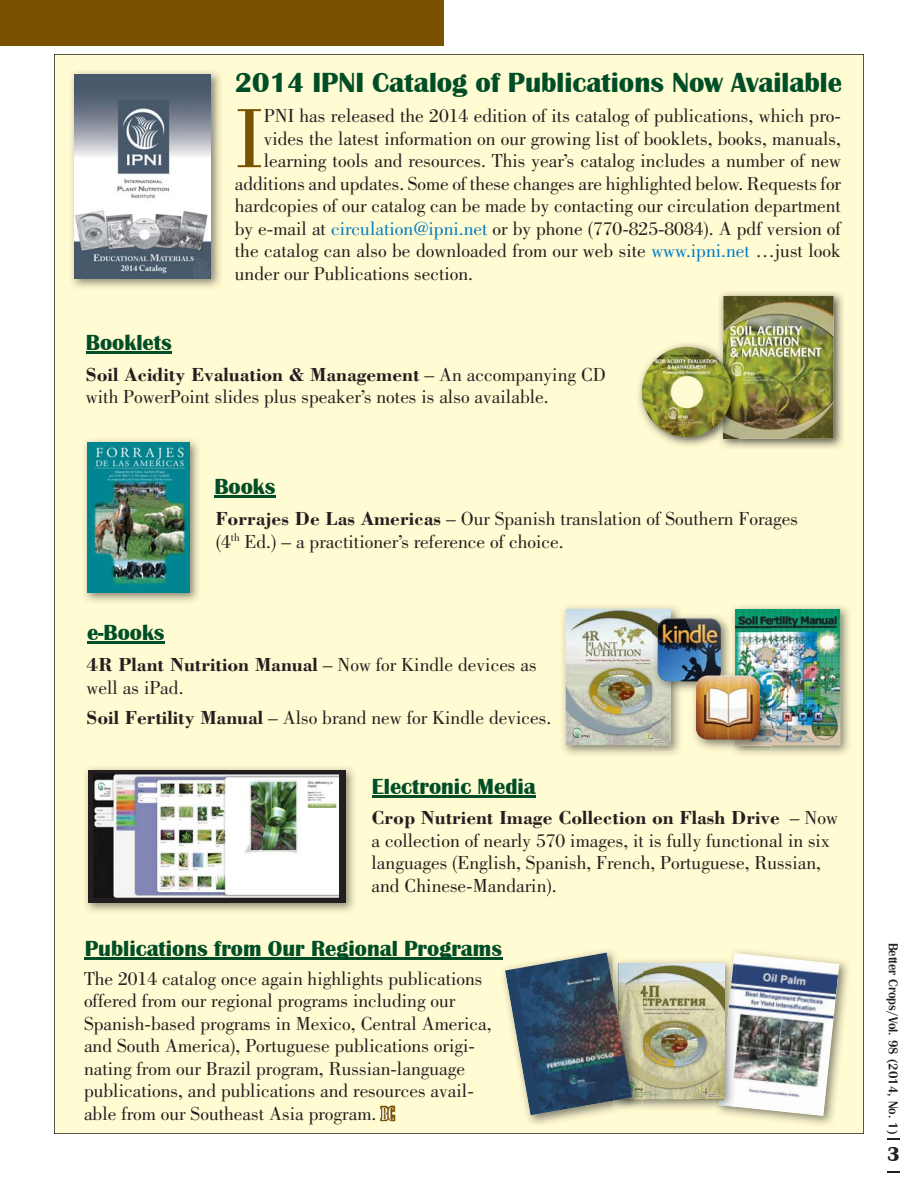
<style>
.page{position:relative;width:918px;height:1188px;background:#fff}
.page>*{position:absolute;margin:0;border:0;box-sizing:border-box;transform-origin:0 0}
.t1{font:86.85px "Bodoni";color:#785200}
.t2{font:700 28.5px "Britannic T";color:#004e27}
.t3{font:700 22.5px "Britannic T";color:#004e27}
.t4{font:700 21px "Britannic T";color:#231f20}
.t5{font:19.5px/22.5px "Bodoni";color:#231f20}
.t6{font:500 13.5px "Britannic T";color:#231f20}
.s1{color:#007dc3}
.s2{font-weight:700}
.s3{font-family:"Bodoni MT Condensed";color:#785200}
.s4{font-family:"Bodoni MT Condensed";color:#fff}
</style>
<div class="page">
<svg style="left:887px;top:1138px;width:13px;height:2px"></svg>
<svg style="left:887px;top:1172px;width:13px;height:1px"></svg>
<div style="left:0;top:0;width:444px;height:46px;background:#785200"></div>
<div style="left:54px;top:54px;width:810px;height:1080px;background:#fffbd2"></div>
<img style="left:718px;top:290px;width:127px;height:160px">
<img style="left:723px;top:296px;width:111px;height:143px">
<img style="left:636px;top:341px;width:106px;height:106px">
<img style="left:723px;top:341px;width:19px;height:98px">
<img style="left:642px;top:347px;width:90px;height:90px">
<img style="left:70px;top:69px;width:152px;height:221px">
<img style="left:74px;top:74px;width:137px;height:204px">
<hr style="left:86px;top:351px;width:86px;height:3px;background:#004e27">
<hr style="left:214px;top:495px;width:62px;height:3px;background:#004e27">
<img style="left:82px;top:438px;width:119px;height:166px">
<img style="left:87px;top:443px;width:103px;height:150px">
<hr style="left:87px;top:641px;width:78px;height:3px;background:#004e27">
<hr style="left:372px;top:795px;width:164px;height:3px;background:#004e27">
<img style="left:84px;top:765px;width:273px;height:149px">
<svg style="left:88px;top:770px;width:257px;height:133px;background:#302d2d"></svg>
<img style="left:94px;top:774px;width:244px;height:123px">
<hr style="left:85px;top:957px;width:417px;height:3px;background:#004e27">
<img style="left:714px;top:948px;width:137px;height:179px">
<img style="left:734px;top:953px;width:105px;height:163px">
<img style="left:643px;top:958px;width:93px;height:153px">
<img style="left:719px;top:958px;width:17px;height:149px">
<img style="left:643px;top:963px;width:81px;height:136px">
<img style="left:500px;top:947px;width:143px;height:178px">
<svg style="left:500px;top:947px;width:3px;height:13px"></svg>
<img style="left:504px;top:952px;width:128px;height:163px">
<img style="left:560px;top:604px;width:123px;height:153px">
<img style="left:566px;top:609px;width:105px;height:136px">
<img style="left:730px;top:604px;width:122px;height:153px">
<img style="left:735px;top:609px;width:105px;height:136px">
<img style="left:653px;top:613px;width:119px;height:138px">
<img style="left:653px;top:613px;width:18px;height:132px">
<img style="left:735px;top:613px;width:37px;height:132px">
<img style="left:657px;top:618px;width:103px;height:122px">
<h2 class="t2" style="left:235px;top:64px;width:609px">2014 IPNI Catalog of Publications Now Available</h2>
<h1 class="t1" style="left:235px;top:107px;width:30px">I</h1>
<p class="t5" style="left:264px;top:106px;width:579px">PNI has released the 2014 edition of its catalog of publications, which pro-</p>
<p class="t5" style="left:264px;top:129px;width:579px">vides the latest information on our growing list of booklets, books, manuals,</p>
<p class="t5" style="left:264px;top:151px;width:579px">learning tools and resources. This year’s catalog includes a number of new</p>
<p class="t5" style="left:235px;top:174px;width:608px">additions and updates. Some of these changes are highlighted below. Requests for</p>
<p class="t5" style="left:235px;top:196px;width:608px">hardcopies of our catalog can be made by contacting our circulation department</p>
<p class="t5" style="left:235px;top:219px;width:608px">by e-mail at <span class="s1">circulation@ipni.net</span> or by phone (770-825-8084). A pdf version of</p>
<p class="t5" style="left:235px;top:241px;width:608px">the catalog can also be downloaded from our web site <span class="s1">www.ipni.net</span> …just look</p>
<p class="t5" style="left:235px;top:264px;width:240px">under our Publications section.</p>
<p class="t3" style="left:86px;top:328px;width:87px">Booklets</p>
<p class="t5" style="left:86px;top:365px;width:521px"><span class="s2">Soil Acidity Evaluation &amp; Management</span> – An accompanying CD with PowerPoint slides plus speaker’s notes is also available.</p>
<p class="t3" style="left:214px;top:472px;width:63px">Books</p>
<p class="t5" style="left:216px;top:509px;width:584px"><span class="s2">Forrajes De Las Americas</span> – Our Spanish translation of Southern Forages (4<sup>th</sup> Ed.) – a practitioner’s reference of choice.</p>
<p class="t3" style="left:87px;top:618px;width:79px">e-Books</p>
<p class="t5" style="left:87px;top:656px;width:452px"><span class="s2">4R Plant Nutrition Manual</span> – Now for Kindle devices as well as iPad.</p>
<p class="t5" style="left:87px;top:708px;width:466px"><span class="s2">Soil Fertility Manual</span> – Also brand new for Kindle devices.</p>
<p class="t3" style="left:372px;top:772px;width:165px">Electronic Media</p>
<p class="t5" style="left:372px;top:808px;width:468px"><span class="s2">Crop Nutrient Image Collection on Flash Drive</span> – Now a collection of nearly 570 images, it is fully functional in six languages (English, Spanish, French, Portuguese, Russian, and Chinese-Mandarin).</p>
<p class="t3" style="left:85px;top:934px;width:419px">Publications from Our Regional Programs</p>
<p class="t5" style="left:84px;top:969px;width:409px">The 2014 catalog once again highlights publications offered from our regional programs including our Spanish-based programs in Mexico, Central America, and South America), Portuguese publications origi&shy;nating from our Brazil program, Russian-language publications, and publications and resources avail&shy;able from our Southeast Asia program. <span class="s3">B</span><span class="s4">C</span></p>
<p class="t6" style="left:902px;top:943px;width:193px;rotate:90deg">Better Crops/Vol. 98 (2014, No. 1)</p>
<p class="t4" style="left:887px;top:1140px;width:14px">3</p>
</div>
